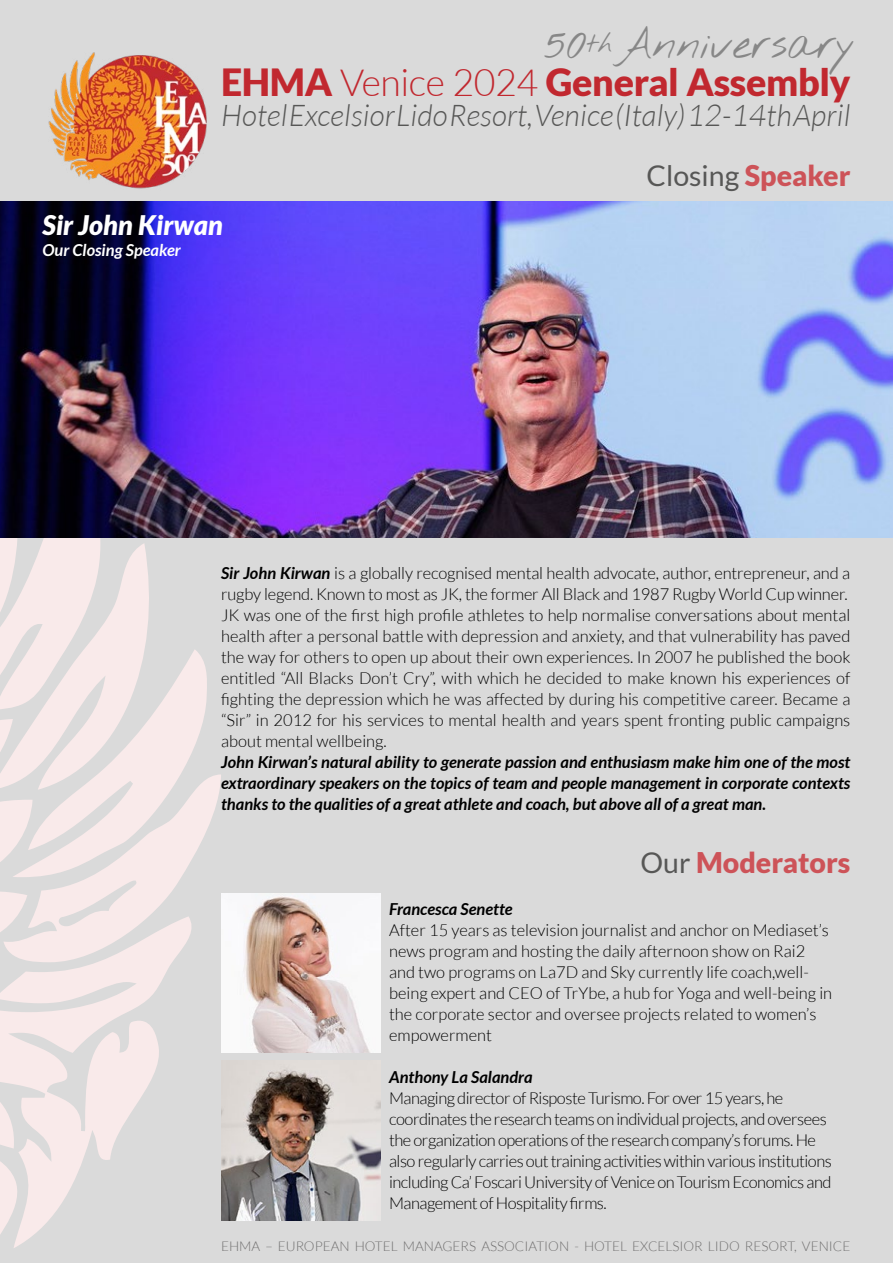
<style>
.page{position:relative;width:893px;height:1263px;background:#dadada}
.page>*{position:absolute;margin:0;border:0;box-sizing:border-box;transform-origin:0 0}
.t1{font:42.45px "Nothing You Could Do";color:#878787}
.t2{font:900 37.5px "Lato";letter-spacing:-.01em;color:#c1282f}
.t3{font:italic 300 30px "Lato";letter-spacing:.005em;color:#575756}
.t4{font:28.5px "Lato";color:#575756}
.t5{font:900 28.5px "Lato";color:#cd5358}
.t6{font:italic 900 27px "Lato";color:#fff}
.t7{font:300 16.5px/21px "Lato";color:#000}
.t8{font:300 16.5px/21px "Lato";letter-spacing:-.03em;color:#000}
.t9{font:italic 700 16.5px/21px "Lato";color:#000;text-align:justify}
.t10{font:italic 700 16.5px "Lato";color:#fff}
.t11{font:300 13.5px "Lato";color:#706f6f}
.s1{font-size:26.7px}
.s2{font-weight:300}
.s3{font-weight:900;color:#cd5358}
.s4{font-weight:700;font-style:italic}
.s5{font-weight:400;color:#575756}
</style>
<div class="page">
<svg style="left:0;top:537px;width:221px;height:379px"></svg>
<svg style="left:0;top:916px;width:192px;height:327px"></svg>
<svg style="left:0;top:1081px;width:23px;height:167px"></svg>
<img style="left:48px;top:52px;width:159px;height:137px">
<img style="left:0;top:201px;width:893px;height:336px">
<img style="left:221px;top:893px;width:160px;height:160px">
<img style="left:221px;top:1068px;width:160px;height:152px">
<h1 class="t1" style="left:544px;top:18px;width:313px">50<span class="s1">th</span> Anniversary</h1>
<h2 class="t2" style="left:221px;top:60px;width:631px">EHMA <span class="s2">Venice 2024</span> General Assembly</h2>
<h3 class="t3" style="left:221px;top:99px;width:631px">Hotel Excelsior Lido Resort, Venice (Italy) 12-14th April</h3>
<h3 class="t4" style="left:647px;top:160px;width:205px">Closing <span class="s3">Speaker</span></h3>
<h3 class="t6" style="left:43px;top:209px;width:182px">Sir John Kirwan</h3>
<p class="t10" style="left:43px;top:240px;width:140px">Our Closing Speaker</p>
<p class="t7" style="left:221px;top:563px;width:631px"><span class="s4">Sir John Kirwan</span> is a globally recognised mental health advocate, author, entrepreneur, and a rugby legend. Known to most as JK, the former All Black and 1987 Rugby World Cup winner.<br>JK was one of the first high profile athletes to help normalise conversations about mental health after a personal battle with depression and anxiety, and that vulnerability has paved the way for others to open up about their own experiences. In 2007 he published the book entitled “All Blacks Don’t Cry”, with which he decided to make known his experiences of fighting the depression which he was affected by during his competitive career. Became a “Sir” in 2012 for his services to mental health and years spent fronting public campaigns about mental wellbeing.</p>
<p class="t9" style="left:221px;top:752px;width:631px">John Kirwan’s natural ability to generate passion and enthusiasm make him one of the most extraordinary speakers on the topics of team and people management in corporate contexts thanks to the qualities of a great athlete and coach, but above all of a great man.</p>
<h3 class="t5" style="left:640px;top:845px;width:211px"><span class="s5">Our</span> Moderators</h3>
<p class="t9" style="left:389px;top:899px;width:125px">Francesca Senette</p>
<p class="t7" style="left:389px;top:920px;width:445px">After 15 years as television journalist and anchor on Mediaset’s news program and hosting the daily afternoon show on Rai2 and two programs on La7D and Sky currently life coach,well&shy;being expert and CEO of TrYbe, a hub for Yoga and well-being in the corporate sector and oversee projects related to women’s empowerment</p>
<p class="t9" style="left:389px;top:1066px;width:145px">Anthony La Salandra</p>
<p class="t8" style="left:389px;top:1087px;width:444px">Managing director of Risposte Turismo. For over 15 years, he coordinates the research teams on individual projects, and oversees the organization operations of the research company’s forums. He also regularly carries out training activities within various institutions including Ca’ Foscari University of Venice on Tourism Economics and Management of Hospitality firms.</p>
<p class="t11" style="left:221px;top:1239px;width:631px">EHMA – EUROPEAN HOTEL MANAGERS ASSOCIATION - HOTEL EXCELSIOR LIDO RESORT, VENICE</p>
</div>
